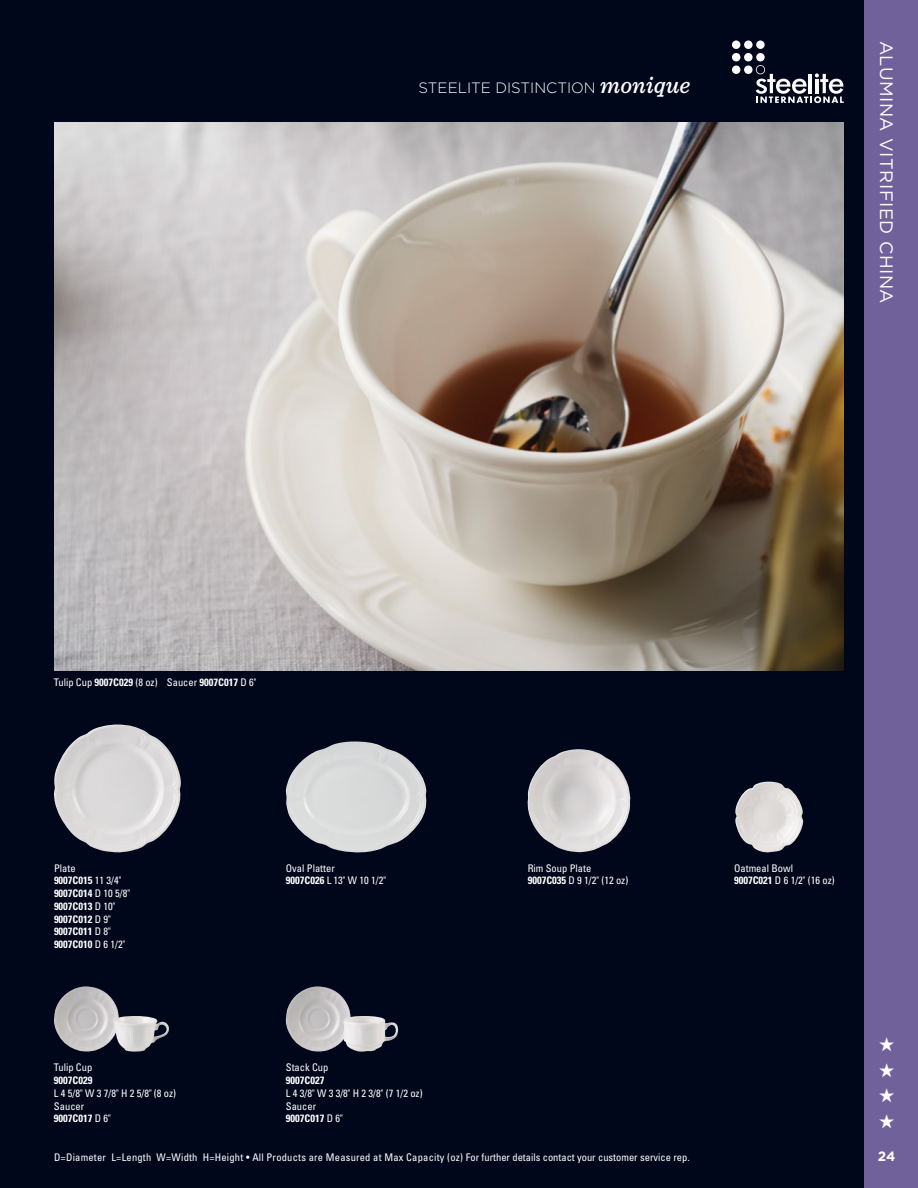
<style>
.page{position:relative;width:918px;height:1188px;background:#00071b}
.page>*{position:absolute;margin:0;border:0;box-sizing:border-box;transform-origin:0 0}
.t1{font:19.5px/25.5px "Zapf Dingbats ITC";color:#fff;text-align:justify}
.t2{font:18px "Gotham";letter-spacing:.03em;color:#fff}
.t3{font:300 15px "Gotham";color:#fff}
.t4{font:700 13.5px "Gotham";color:#fff}
.t5{font:condensed 10.5px/12.8px "Univers LT Std";color:#fff}
.t6{font:condensed 10.5px "Univers LT Std";letter-spacing:.02em;color:#fff}
.t7{font:700 condensed 10.5px/12.8px "Univers LT Std";color:#fff}
.s1{font-family:"Sentinel";font-weight:500;font-style:italic;font-size:24px}
.s2{font-weight:700}
.s3{font-weight:400}
</style>
<div class="page">
<div style="left:864px;top:0;width:54px;height:1188px;background:#71619b"></div>
<div style="left:732px;top:40px;width:8px;height:9px;background:#fff;border-radius:50%"></div>
<div style="left:732px;top:66px;width:8px;height:8px;background:#fff;border-radius:50%"></div>
<div style="left:732px;top:53px;width:8px;height:8px;background:#fff;border-radius:50%"></div>
<div style="left:756px;top:40px;width:9px;height:9px;background:#fff;border-radius:50%"></div>
<svg style="left:756px;top:65px;width:88px;height:38px"></svg>
<div style="left:756px;top:53px;width:9px;height:8px;background:#fff;border-radius:50%"></div>
<div style="left:744px;top:40px;width:9px;height:9px;background:#fff;border-radius:50%"></div>
<div style="left:744px;top:66px;width:9px;height:8px;background:#fff;border-radius:50%"></div>
<div style="left:744px;top:53px;width:9px;height:8px;background:#fff;border-radius:50%"></div>
<img style="left:54px;top:122px;width:790px;height:549px">
<img style="left:54px;top:725px;width:127px;height:128px">
<img style="left:527px;top:749px;width:103px;height:103px">
<img style="left:735px;top:782px;width:68px;height:71px">
<img style="left:54px;top:986px;width:65px;height:66px">
<img style="left:113px;top:1016px;width:56px;height:36px">
<img style="left:286px;top:986px;width:65px;height:66px">
<img style="left:286px;top:742px;width:141px;height:111px">
<img style="left:343px;top:1016px;width:56px;height:36px">
<h3 class="t3" style="left:419px;top:80px;width:273px">STEELITE DISTINCTION <span class="s1">monique</span></h3>
<h2 class="t2" style="left:896px;top:40px;width:265px;rotate:90deg">ALUMINA VITRIFIED CHINA</h2>
<p class="t5" style="left:54px;top:676px;width:204px">Tulip Cup <span class="s2">9007C029</span> (8 oz) Saucer <span class="s2">9007C017</span> D 6"</p>
<p class="t7" style="left:54px;top:862px;width:78px"><span class="s3">Plate<br></span>9007C015 <span class="s3">11 3/4"<br></span>9007C014 <span class="s3">D 10 5/8"<br></span>9007C013 <span class="s3">D 10"<br></span>9007C012 <span class="s3">D 9"<br></span>9007C011 <span class="s3">D 8"<br></span>9007C010 <span class="s3">D 6 1/2"</span></p>
<p class="t5" style="left:528px;top:861px;width:102px">Rim Soup Plate<br><span class="s2">9007C035</span> D 9 1/2" (12 oz)</p>
<p class="t5" style="left:734px;top:861px;width:102px">Oatmeal Bowl<br><span class="s2">9007C021</span> D 6 1/2" (16 oz)</p>
<p class="t5" style="left:286px;top:861px;width:102px">Oval Platter<br><span class="s2">9007C026</span> L 13" W 10 1/2"</p>
<p class="t5" style="left:54px;top:1061px;width:40px">Tulip Cup</p>
<p class="t7" style="left:54px;top:1074px;width:40px">9007C029</p>
<p class="t5" style="left:54px;top:1087px;width:124px">L 4 5/8" W 3 7/8" H 2 5/8" (8 oz)<br>Saucer<br><span class="s2">9007C017</span> D 6"</p>
<p class="t5" style="left:286px;top:1061px;width:44px">Stack Cup</p>
<p class="t7" style="left:286px;top:1074px;width:40px">9007C027</p>
<p class="t5" style="left:286px;top:1087px;width:138px">L 4 3/8" W 3 3/8" H 2 3/8" (7 1/2 oz)<br>Saucer<br><span class="s2">9007C017</span> D 6"</p>
<p class="t6" style="left:54px;top:1150px;width:637px">D=Diameter L=Length W=Width H=Height • All Products are Measured at Max Capacity (oz) For further details contact your customer service rep.</p>
<h1 class="t1" style="left:879px;top:1032px;width:17px">★ ★ ★ ★</h1>
<p class="t4" style="left:878px;top:1148px;width:19px">24</p>
</div>
